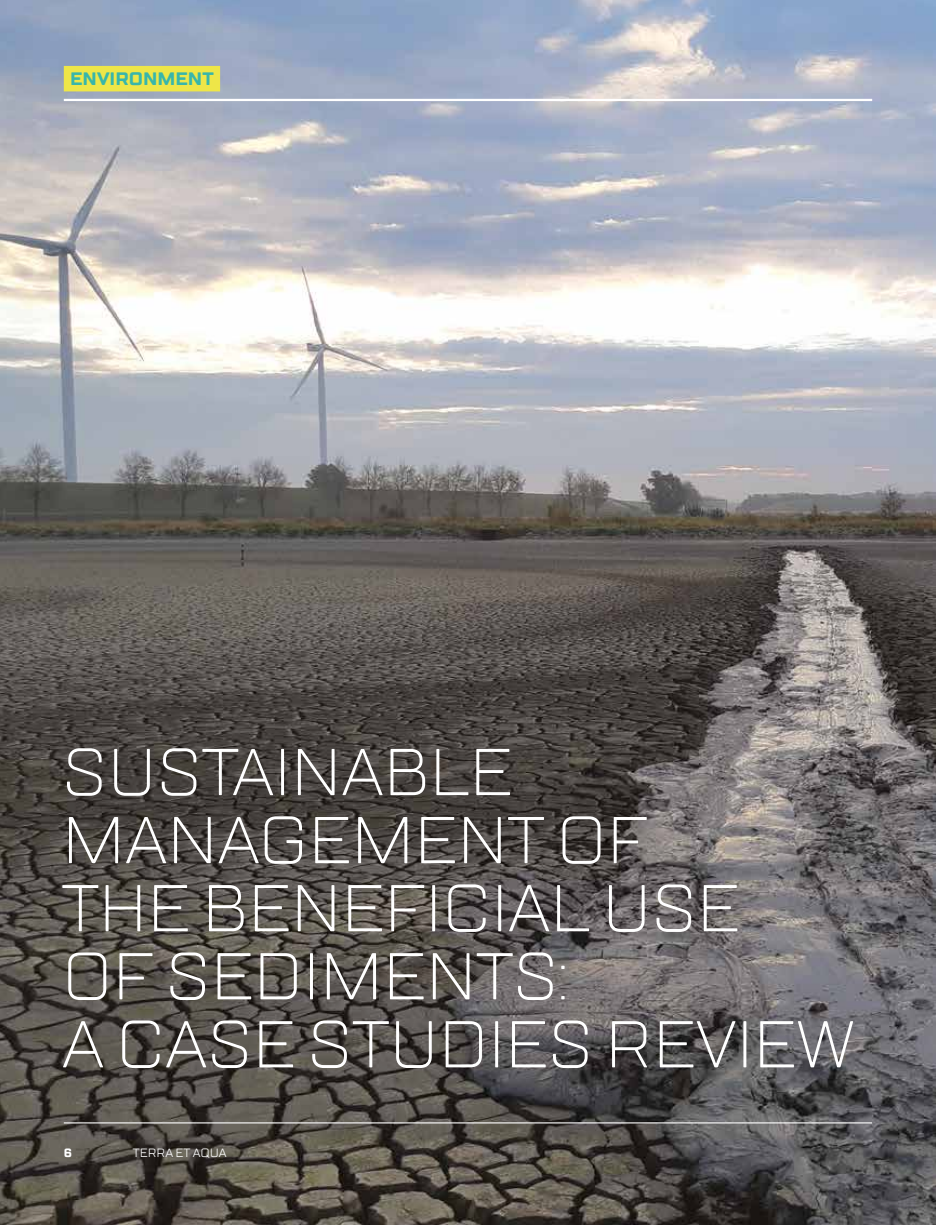
<style>
.page{position:relative;width:936px;height:1225px;background:#fff}
.page>*{position:absolute;margin:0;border:0;box-sizing:border-box;transform-origin:0 0}
.t1{font:300 66px/68.1px "TT Lakes";letter-spacing:-.01em;color:#fff}
.t2{font:700 18px "TT Lakes";color:#38b6ab}
.t3{font:12px "TT Lakes";color:#fff}
.t4{font:700 12px "TT Lakes";color:#fff}
</style>
<div class="page">
<img style="left:0;top:0;width:935px;height:1225px">
<div style="left:26px;top:706px;width:865px;height:403px;background:#000;opacity:.35"></div>
<hr style="left:64px;top:1122px;width:808px;height:1px;background:#fff">
<hr style="left:64px;top:99px;width:808px;height:2px;background:#fff">
<div style="left:64px;top:66px;width:156px;height:25px;background:#eee648"></div>
<p class="t2" style="left:70px;top:67px;width:145px">ENVIRONMENT</p>
<p class="t1" style="left:62px;top:737px;width:794px">SUSTAINABLE<br>MANAGEMENT OF<br>THE BENEFICIAL USE<br>OF SEDIMENTS:<br>A CASE STUDIES REVIEW</p>
<p class="t4" style="left:64px;top:1145px;width:10px">6</p>
<p class="t3" style="left:133px;top:1145px;width:95px">TERRA ET AQUA</p>
</div>
